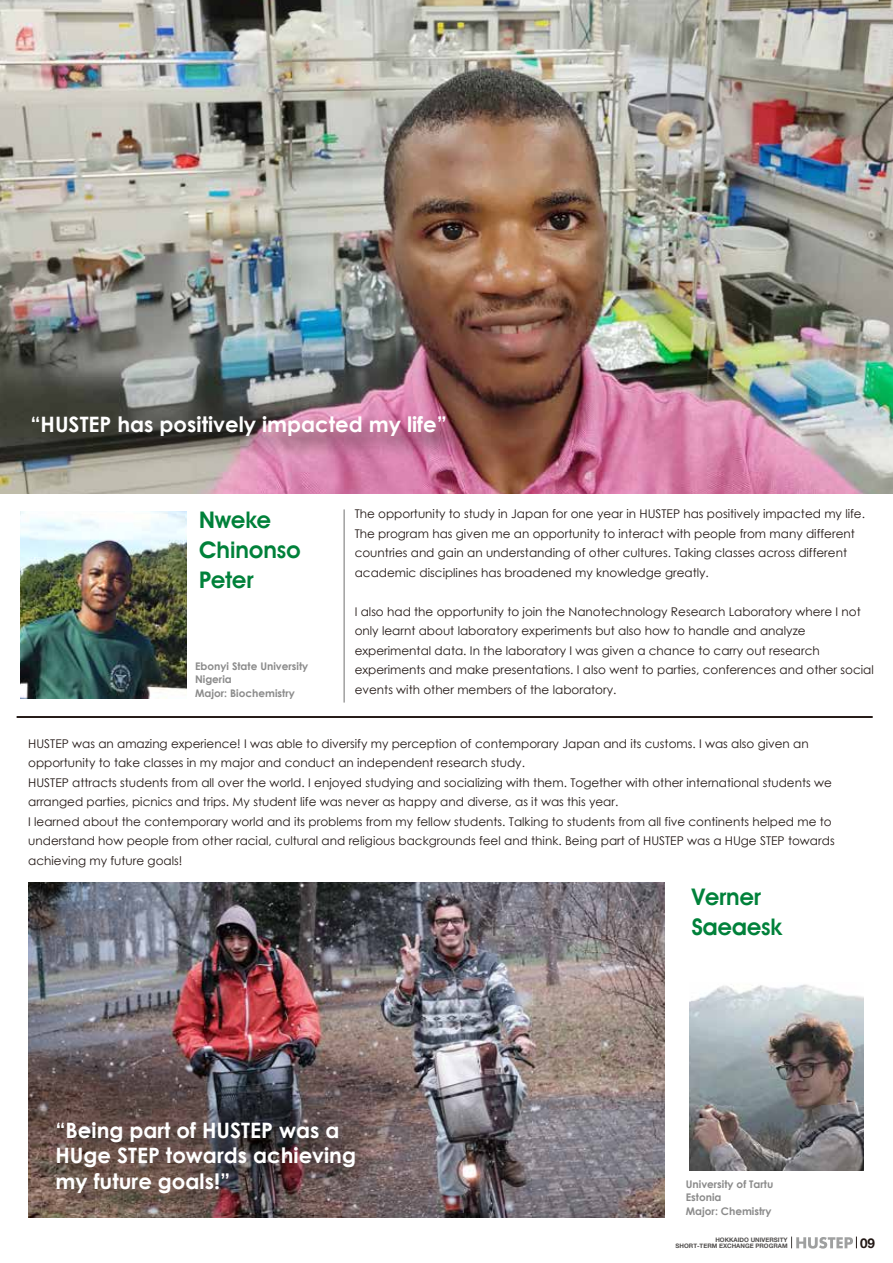
<style>
.page{position:relative;width:893px;height:1263px;background:#fff}
.page>*{position:absolute;margin:0;border:0;box-sizing:border-box;transform-origin:0 0}
.t1{font:23.4px/29.7px "Advantage Demi";color:#00813a}
.t2{font:700 21.3px/25.5px "Century Gothic";color:#fff}
.t3{font:700 13.5px "Helvetica Neue";color:#221815}
.t4{font:12px/19.5px "Century Gothic";color:#221815}
.t5{font:700 10.5px/13.5px "Century Gothic";color:#8b8b8b}
.t6{font:700 6.15px/6.3px "Helvetica Neue";color:#4f4c4b;text-align:right}
</style>
<div class="page">
<img style="left:21px;top:511px;width:166px;height:188px">
<svg style="left:791px;top:1236px;width:66px;height:13px"></svg>
<img style="left:0;top:0;width:893px;height:493px">
<hr style="left:17px;top:716px;width:856px;height:2px;background:#221815">
<img style="left:18px;top:402px;width:462px;height:68px">
<hr style="left:344px;top:509px;width:1px;height:193px;background:#797878">
<img style="left:689px;top:984px;width:175px;height:186px">
<img style="left:29px;top:883px;width:636px;height:334px">
<img style="left:43px;top:1107px;width:352px;height:111px">
<h2 class="t2" style="left:30px;top:411px;width:418px">“HUSTEP has positively impacted my life”</h2>
<h1 class="t1" style="left:199px;top:505px;width:103px">Nweke<br>Chinonso<br>Peter</h1>
<p class="t5" style="left:195px;top:659px;width:115px">Ebonyi State University<br>Nigeria<br>Major: Biochemistry</p>
<p class="t4" style="left:355px;top:504px;width:512px">The opportunity to study in Japan for one year in HUSTEP has positively impacted my life.<br>The program has given me an opportunity to interact with people from many different countries and gain an understanding of other cultures. Taking classes across different academic disciplines has broadened my knowledge greatly.</p>
<p class="t4" style="left:355px;top:602px;width:521px">I also had the opportunity to join the Nanotechnology Research Laboratory where I not only learnt about laboratory experiments but also how to handle and analyze experimental data. In the laboratory I was given a chance to carry out research experiments and make presentations. I also went to parties, conferences and other social events with other members of the laboratory.</p>
<p class="t4" style="left:28px;top:734px;width:808px">HUSTEP was an amazing experience! I was able to diversify my perception of contemporary Japan and its customs. I was also given an opportunity to take classes in my major and conduct an independent research study.<br>HUSTEP attracts students from all over the world. I enjoyed studying and socializing with them. Together with other international students we arranged parties, picnics and trips. My student life was never as happy and diverse, as it was this year.<br>I learned about the contemporary world and its problems from my fellow students. Talking to students from all five continents helped me to understand how people from other racial, cultural and religious backgrounds feel and think. Being part of HUSTEP was a HUge STEP towards achieving my future goals!</p>
<h2 class="t2" style="left:55px;top:1116px;width:302px">“Being part of HUSTEP was a<br>HUge STEP towards achieving my future goals!”</h2>
<h1 class="t1" style="left:692px;top:882px;width:92px">Verner<br>Saeaesk</h1>
<p class="t5" style="left:686px;top:1177px;width:89px">University of Tartu<br>Estonia<br>Major: Chemistry</p>
<p class="t6" style="left:676px;top:1236px;width:113px">HOKKAIDO UNIVERSITY<br>SHORT-TERM EXCHANGE PROGRAM</p>
<p class="t3" style="left:860px;top:1232px;width:17px">09</p>
</div>
